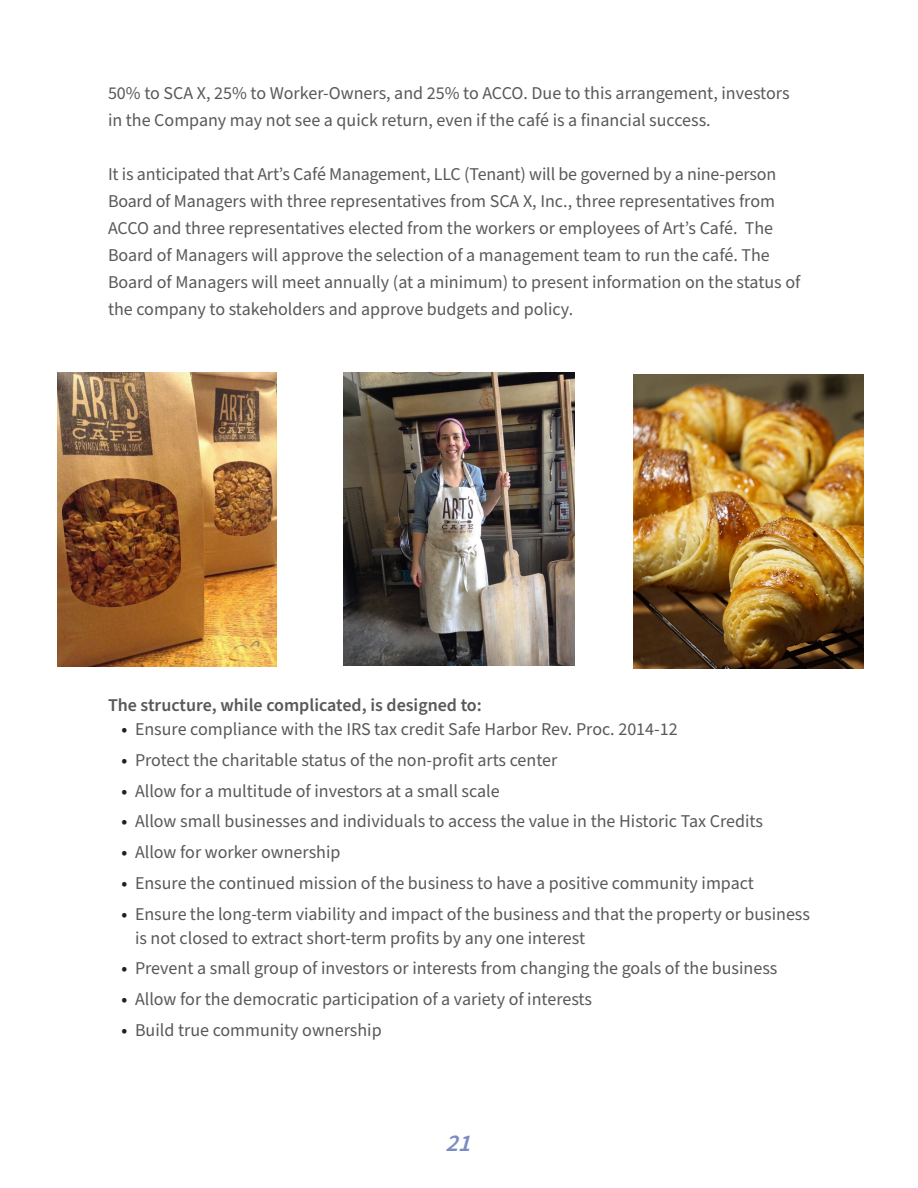
<style>
.page{position:relative;width:918px;height:1188px;background:#fff}
.page>*{position:absolute;margin:0;border:0;box-sizing:border-box;transform-origin:0 0}
.t1{font:italic 600 24px "Source Sans Pro";color:#7b8cc4}
.t2{font:18px/27px "Source Sans Pro";color:#58595b}
.t3{font:600 18px "Source Sans Pro";color:#58595b}
.s1{font-weight:600;color:#231f20}
</style>
<div class="page">
<img style="left:633px;top:374px;width:231px;height:294px">
<img style="left:57px;top:372px;width:219px;height:294px">
<img style="left:344px;top:372px;width:230px;height:294px">
<p class="t2" style="left:108px;top:81px;width:683px">50% to SCA X, 25% to Worker-Owners, and 25% to ACCO. Due to this arrangement, investors in the Company may not see a quick return, even if the café is a financial success.</p>
<p class="t2" style="left:108px;top:162px;width:694px">It is anticipated that Art’s Café Management, LLC (Tenant) will be governed by a nine-person Board of Managers with three representatives from SCA X, Inc., three representatives from ACCO and three representatives elected from the workers or employees of Art’s Café. The Board of Managers will approve the selection of a management team to run the café. The Board of Managers will meet annually (at a minimum) to present information on the status of the company to stakeholders and approve budgets and policy.</p>
<p class="t3" style="left:108px;top:693px;width:375px">The structure, while complicated, is designed to:</p>
<p class="t2" style="left:122px;top:716px;width:558px"><span class="s1">•</span> Ensure compliance with the IRS tax credit Safe Harbor Rev. Proc. 2014-12</p>
<p class="t2" style="left:122px;top:747px;width:437px"><span class="s1">•</span> Protect the charitable status of the non-profit arts center</p>
<p class="t2" style="left:122px;top:778px;width:380px"><span class="s1">•</span> Allow for a multitude of investors at a small scale</p>
<p class="t2" style="left:122px;top:809px;width:643px"><span class="s1">•</span> Allow small businesses and individuals to access the value in the Historic Tax Credits</p>
<p class="t2" style="left:122px;top:839px;width:220px"><span class="s1">•</span> Allow for worker ownership</p>
<p class="t2" style="left:122px;top:870px;width:634px"><span class="s1">•</span> Ensure the continued mission of the business to have a positive community impact</p>
<p class="t2" style="left:135px;top:902px;width:677px;line-height:24px;text-indent:-14px"><span class="s1">•</span> Ensure the long-term viability and impact of the business and that the property or business is not closed to extract short-term profits by any one interest</p>
<p class="t2" style="left:122px;top:956px;width:658px"><span class="s1">•</span> Prevent a small group of investors or interests from changing the goals of the business</p>
<p class="t2" style="left:122px;top:986px;width:472px"><span class="s1">•</span> Allow for the democratic participation of a variety of interests</p>
<p class="t2" style="left:122px;top:1017px;width:262px"><span class="s1">•</span> Build true community ownership</p>
<h1 class="t1" style="left:446px;top:1127px;width:35px">21</h1>
</div>
